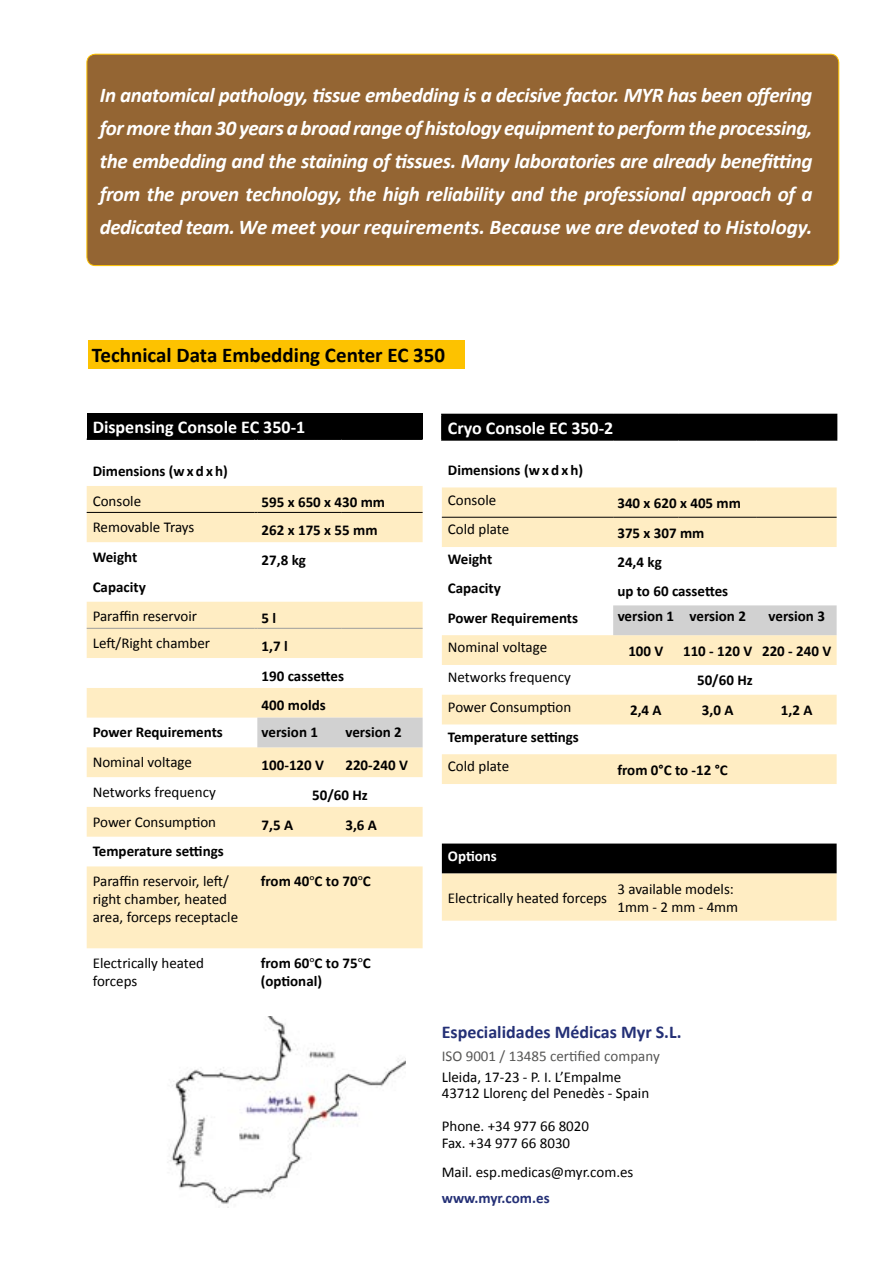
<style>
.page{position:relative;width:893px;height:1263px;background:#fff}
.page>*{position:absolute;margin:0;border:0;box-sizing:border-box;transform-origin:0 0}
.t1{font:italic 700 21px/33px "Calibri";letter-spacing:-.005em;color:#fff;text-align:justify}
.t2{font:700 21px "Calibri";color:#000}
.t3{font:700 18px "Calibri";color:#fff}
.t4{font:700 18px "Calibri";color:#243076}
.t5{font:15px/18px "Calibri";color:#000}
.t6{font:700 15px/29.7px "Calibri";color:#000}
.t7{font:15px "Calibri";color:#575756}
.t8{font:700 15px "Calibri";color:#243076}
.t9{font:700 15px "Calibri";color:#fff}
.s1{font-family:"Minion Pro";font-weight:400}
</style>
<div class="page">
<div style="left:87px;top:54px;width:752px;height:212px;background:#946533;border-radius:9px"></div>
<div style="left:87px;top:54px;width:752px;height:212px;border:1px solid #fdc200;border-radius:9px"></div>
<div style="left:88px;top:340px;width:377px;height:29px;background:#fdc200"></div>
<div style="left:87px;top:414px;width:336px;height:25px;background:#000"></div>
<svg style="left:87px;top:486px;width:336px;height:462px;fill:#ffedc3"></svg>
<svg style="left:87px;top:658px;width:336px;height:30px"></svg>
<div style="left:257px;top:718px;width:166px;height:29px;background:#d1d1d1"></div>
<hr style="left:87px;top:438px;width:168px;height:2px;background:#000">
<hr style="left:257px;top:438px;width:84px;height:2px;background:#000">
<hr style="left:341px;top:438px;width:82px;height:2px;background:#000">
<hr style="left:87px;top:628px;width:168px;height:1px;background:#9d9d9c">
<hr style="left:257px;top:628px;width:84px;height:1px;background:#9d9d9c">
<hr style="left:341px;top:628px;width:82px;height:1px;background:#9d9d9c">
<hr style="left:87px;top:512px;width:168px;height:1px;background:#000">
<hr style="left:257px;top:512px;width:84px;height:1px;background:#000">
<hr style="left:341px;top:512px;width:82px;height:1px;background:#000">
<div style="left:442px;top:414px;width:395px;height:26px;background:#000"></div>
<svg style="left:442px;top:487px;width:395px;height:434px"></svg>
<div style="left:613px;top:605px;width:224px;height:30px;background:#d1d1d1"></div>
<div style="left:442px;top:843px;width:395px;height:30px;background:#000"></div>
<hr style="left:441px;top:414px;width:172px;height:1px;background:#000">
<hr style="left:441px;top:415px;width:2px;height:24px;background:#000">
<hr style="left:441px;top:439px;width:172px;height:2px;background:#000">
<hr style="left:613px;top:439px;width:66px;height:2px;background:#000">
<hr style="left:679px;top:439px;width:78px;height:2px;background:#000">
<hr style="left:757px;top:439px;width:80px;height:2px;background:#000">
<hr style="left:442px;top:517px;width:171px;height:1px;background:#000">
<hr style="left:613px;top:517px;width:66px;height:1px;background:#000">
<hr style="left:679px;top:517px;width:78px;height:1px;background:#000">
<hr style="left:757px;top:517px;width:80px;height:1px;background:#000">
<img style="left:167px;top:1016px;width:238px;height:188px">
<p class="t1" style="left:100px;top:78px;width:714px">In anatomical pathology, tissue embedding is a decisive factor. MYR has been offering for more than 30 years a broad range of histology equipment to perform the processing, the embedding and the staining of tissues. Many laboratories are already benefitting from the proven technology, the high reliability and the professional approach of a dedicated team. We meet your requirements. Because we are devoted to Histology.</p>
<h1 class="t2" style="left:92px;top:342px;width:355px">Technical Data Embedding Center EC 350</h1>
<p class="t3" style="left:93px;top:416px;width:214px">Dispensing Console EC 350-1</p>
<p class="t6" style="left:93px;top:455px;width:137px">Dimensions (w x d x h)</p>
<p class="t5" style="left:93px;top:491px;width:50px">Console</p>
<p class="t6" style="left:262px;top:486px;width:125px">595 x 650 x 430 mm</p>
<p class="t5" style="left:93px;top:517px;width:103px">Removable Trays</p>
<p class="t6" style="left:262px;top:514px;width:117px">262 x 175 x 55 mm</p>
<p class="t6" style="left:93px;top:541px;width:46px">Weight</p>
<p class="t6" style="left:262px;top:544px;width:46px">27,8 kg</p>
<p class="t6" style="left:93px;top:571px;width:55px">Capacity</p>
<p class="t5" style="left:93px;top:607px;width:106px">Paraffin reservoir</p>
<p class="t6" style="left:262px;top:602px;width:16px">5 l</p>
<p class="t5" style="left:93px;top:633px;width:119px">Left/Right chamber</p>
<p class="t6" style="left:262px;top:630px;width:84px">1,7 l<br>190 cassettes<br>400 molds</p>
<p class="t6" style="left:93px;top:717px;width:132px">Power Requirements</p>
<p class="t6" style="left:262px;top:717px;width:58px">version 1</p>
<p class="t6" style="left:345px;top:717px;width:58px">version 2</p>
<p class="t5" style="left:93px;top:752px;width:101px">Nominal voltage</p>
<p class="t6" style="left:262px;top:749px;width:64px">100-120 V</p>
<p class="t6" style="left:345px;top:749px;width:64px">220-240 V</p>
<p class="t5" style="left:93px;top:782px;width:125px">Networks frequency</p>
<p class="t6" style="left:312px;top:779px;width:57px">50/60 Hz</p>
<p class="t5" style="left:93px;top:812px;width:125px">Power Consumption</p>
<p class="t6" style="left:262px;top:809px;width:33px">7,5 A</p>
<p class="t6" style="left:345px;top:809px;width:33px">3,6 A</p>
<p class="t6" style="left:93px;top:836px;width:133px">Temperature settings</p>
<p class="t5" style="left:93px;top:871px;width:147px">Paraffin reservoir, left/ right chamber, heated area, forceps receptacle</p>
<p class="t6" style="left:261px;top:866px;width:112px">from 40<span class="s1">°</span>C to 70<span class="s1">°</span>C</p>
<p class="t5" style="left:93px;top:953px;width:113px">Electrically heated forceps</p>
<p class="t6" style="left:261px;top:953px;width:112px;line-height:18px">from 60<span class="s1">°</span>C to 75<span class="s1">°</span>C (optional)</p>
<p class="t3" style="left:448px;top:417px;width:167px">Cryo Console EC 350-2</p>
<p class="t6" style="left:448px;top:454px;width:137px">Dimensions (w x d x h)</p>
<p class="t5" style="left:448px;top:490px;width:50px">Console</p>
<p class="t6" style="left:617px;top:487px;width:125px">340 x 620 x 405 mm</p>
<p class="t5" style="left:448px;top:520px;width:63px">Cold plate</p>
<p class="t6" style="left:617px;top:517px;width:89px">375 x 307 mm</p>
<p class="t6" style="left:448px;top:544px;width:46px">Weight</p>
<p class="t6" style="left:617px;top:547px;width:46px">24,4 kg</p>
<p class="t6" style="left:448px;top:573px;width:55px">Capacity</p>
<p class="t6" style="left:617px;top:576px;width:112px">up to 60 cassettes</p>
<p class="t6" style="left:448px;top:602px;width:132px">Power Requirements</p>
<p class="t6" style="left:618px;top:600px;width:130px">version 1 version 2</p>
<p class="t6" style="left:768px;top:600px;width:58px">version 3</p>
<p class="t5" style="left:448px;top:638px;width:101px">Nominal voltage</p>
<p class="t6" style="left:628px;top:635px;width:37px">100 V</p>
<p class="t6" style="left:683px;top:635px;width:150px">110 - 120 V 220 - 240 V</p>
<p class="t5" style="left:448px;top:667px;width:125px">Networks frequency</p>
<p class="t6" style="left:697px;top:665px;width:57px">50/60 Hz</p>
<p class="t5" style="left:448px;top:697px;width:125px">Power Consumption</p>
<p class="t6" style="left:630px;top:695px;width:33px">2,4 A</p>
<p class="t6" style="left:702px;top:695px;width:33px">3,0 A</p>
<p class="t6" style="left:781px;top:695px;width:33px">1,2 A</p>
<p class="t6" style="left:448px;top:721px;width:133px">Temperature settings</p>
<p class="t5" style="left:448px;top:757px;width:63px">Cold plate</p>
<p class="t6" style="left:617px;top:754px;width:112px">from 0°C to -12 °C</p>
<p class="t9" style="left:448px;top:846px;width:51px">Options</p>
<p class="t5" style="left:448px;top:888px;width:161px">Electrically heated forceps</p>
<p class="t5" style="left:617px;top:879px;width:122px">3 available models:<br>1mm - 2 mm - 4mm</p>
<p class="t4" style="left:442px;top:1021px;width:241px">Especialidades Médicas Myr S.L.</p>
<p class="t7" style="left:442px;top:1046px;width:220px">ISO 9001 / 13485 certified company</p>
<p class="t5" style="left:442px;top:1068px;width:209px;line-height:16.5px">Lleida, 17-23 - P. I. L’Empalme<br>43712 Llorenç del Penedès - Spain</p>
<p class="t5" style="left:442px;top:1117px;width:149px;line-height:16.5px">Phone. +34 977 66 8020<br>Fax. +34 977 66 8030</p>
<p class="t5" style="left:442px;top:1162px;width:193px">Mail. esp.medicas@myr.com.es</p>
<p class="t8" style="left:442px;top:1189px;width:109px">www.myr.com.es</p>
</div>
